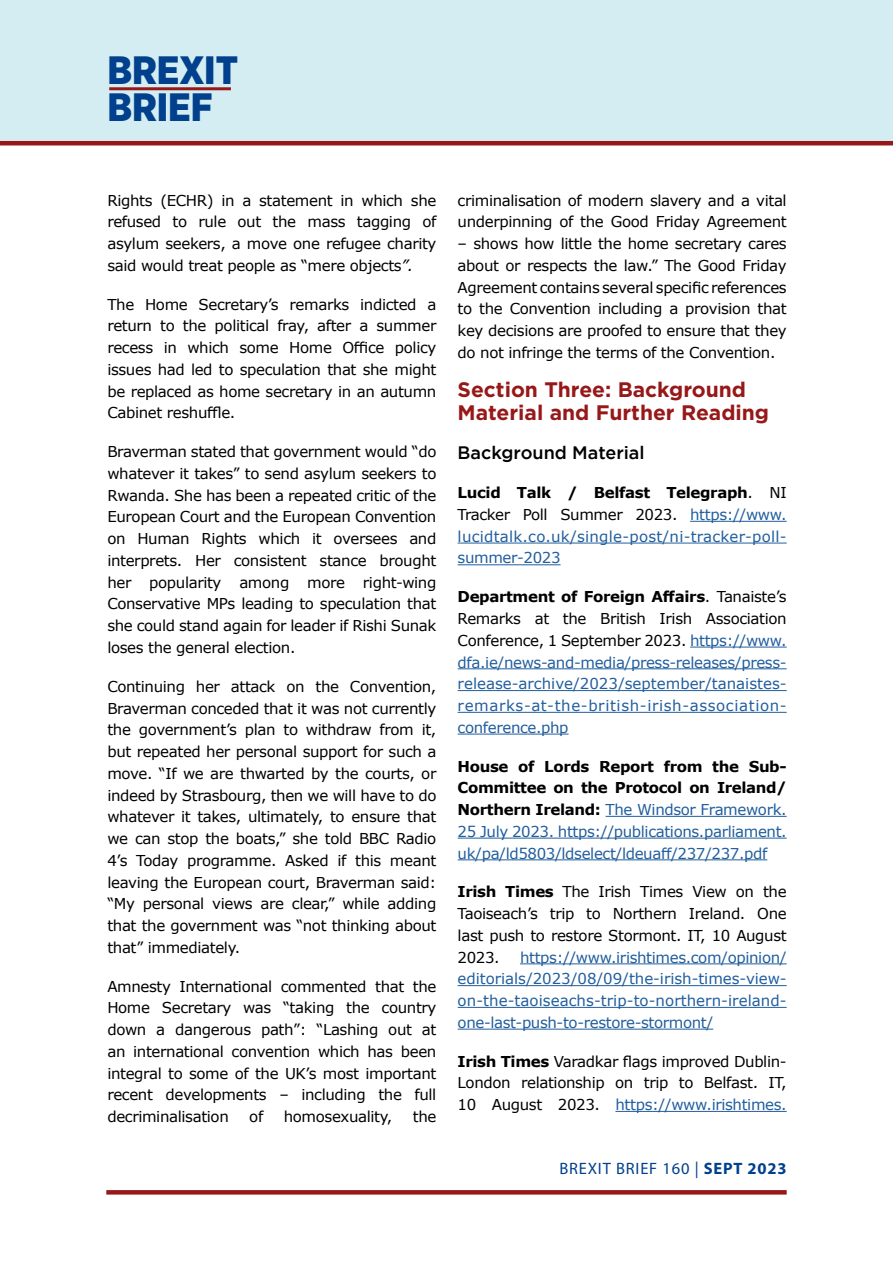
<style>
.page{position:relative;width:893px;height:1263px;background:#fff}
.page>*{position:absolute;margin:0;border:0;box-sizing:border-box;transform-origin:0 0}
.t1{font:900 39.6px/37.5px "Gotham Narrow";color:#00408d}
.t2{font:700 21px/22.5px "Gotham";color:#971819}
.t3{font:500 18px "Gotham";color:#000}
.t4{font:16.5px "Myriad Pro";letter-spacing:.05em;color:#00408d}
.t5{font:15px/21.8px "Verdana";letter-spacing:-.025em;color:#000;text-align:justify}
.t6{font:15px/21.8px "Verdana";letter-spacing:-.025em;color:#215e9e;text-align:justify}
.s1{font-style:italic}
.s2{font-weight:700;color:#000}
.s3{color:#000}
.s4{font-weight:700}
.s5{color:#215e9e}
</style>
<div class="page">
<div style="left:0;top:0;width:893px;height:142px;background:#d3edf2"></div>
<hr style="left:0;top:141px;width:893px;height:4px;background:#971819">
<hr style="left:109px;top:87px;width:122px;height:3px;background:#971819">
<svg style="left:106px;top:1190px;width:681px;height:4px;background:#991d1e"></svg>
<hr style="left:690px;top:521px;width:97px;height:1px;background:#215e9e">
<hr style="left:458px;top:543px;width:329px;height:1px;background:#215e9e">
<hr style="left:458px;top:564px;width:102px;height:1px;background:#215e9e">
<hr style="left:690px;top:647px;width:97px;height:1px;background:#215e9e">
<hr style="left:458px;top:668px;width:329px;height:1px;background:#215e9e">
<hr style="left:458px;top:690px;width:329px;height:1px;background:#215e9e">
<hr style="left:458px;top:712px;width:329px;height:1px;background:#215e9e">
<hr style="left:458px;top:734px;width:111px;height:1px;background:#215e9e">
<hr style="left:606px;top:816px;width:181px;height:1px;background:#215e9e">
<hr style="left:458px;top:838px;width:329px;height:1px;background:#215e9e">
<hr style="left:458px;top:859px;width:309px;height:1px;background:#215e9e">
<hr style="left:520px;top:963px;width:267px;height:1px;background:#215e9e">
<hr style="left:458px;top:985px;width:329px;height:1px;background:#215e9e">
<hr style="left:458px;top:1007px;width:329px;height:1px;background:#215e9e">
<hr style="left:458px;top:1029px;width:255px;height:1px;background:#215e9e">
<hr style="left:615px;top:1111px;width:172px;height:1px;background:#215e9e">
<h1 class="t1" style="left:107px;top:51px;width:132px">BREXIT<br>BRIEF</h1>
<p class="t5" style="left:107px;top:189px;width:331px">Rights (ECHR) in a statement in which she refused to rule out the mass tagging of asylum seekers, a move one refugee charity said would treat people as “mere objects<span class="s1">”.</span></p>
<p class="t5" style="left:107px;top:293px;width:331px">The Home Secretary’s remarks indicted a return to the political fray, after a summer recess in which some Home Office policy issues had led to speculation that she might be replaced as home secretary in an autumn Cabinet reshuffle.</p>
<p class="t5" style="left:107px;top:441px;width:331px">Braverman stated that government would “do whatever it takes” to send asylum seekers to Rwanda. She has been a repeated critic of the European Court and the European Convention on Human Rights which it oversees and interprets. Her consistent stance brought her popularity among more right-wing Conservative MPs leading to speculation that she could stand again for leader if Rishi Sunak loses the general election.</p>
<p class="t5" style="left:107px;top:675px;width:331px">Continuing her attack on the Convention, Braverman conceded that it was not currently the government’s plan to withdraw from it, but repeated her personal support for such a move. “If we are thwarted by the courts, or indeed by Strasbourg, then we will have to do whatever it takes, ultimately, to ensure that we can stop the boats,” she told BBC Radio 4’s Today programme. Asked if this meant leaving the European court, Braverman said: “My personal views are clear,” while adding that the government was “not thinking about that” immediately.</p>
<p class="t5" style="left:107px;top:975px;width:331px">Amnesty International commented that the Home Secretary was “taking the country down a dangerous path”: “Lashing out at an international convention which has been integral to some of the UK’s most important recent developments – including the full decriminalisation</p>
<p class="t5" style="left:249px;top:1105px;width:16px">of</p>
<p class="t5" style="left:284px;top:1105px;width:110px">homosexuality,</p>
<p class="t5" style="left:413px;top:1105px;width:25px">the</p>
<p class="t5" style="left:458px;top:189px;width:331px">criminalisation of modern slavery and a vital underpinning of the Good Friday Agreement</p>
<p class="t5" style="left:458px;top:233px;width:331px">– shows how little the home secretary cares about or respects the law.” The Good Friday Agreement contains several specific references to the Convention including a provision that key decisions are proofed to ensure that they do not infringe the terms of the Convention.</p>
<h2 class="t2" style="left:458px;top:379px;width:313px">Section Three: Background<br>Material and Further Reading</h2>
<p class="t3" style="left:458px;top:443px;width:189px">Background Material</p>
<p class="t6" style="left:458px;top:482px;width:331px"><span class="s2">Lucid Talk / Belfast Telegraph</span><span class="s3">. NI Tracker Poll Summer 2023.</span> https://www. lucidtalk.co.uk/single-post/ni-tracker-poll&shy;summer-2023</p>
<p class="t6" style="left:458px;top:586px;width:331px"><span class="s2">Department of Foreign Affairs</span><span class="s3">. Tanaiste’s Remarks at the British Irish Association Conference, 1 September 2023.</span> https://www. dfa.ie/news-and-media/press-releases/press&shy;release-archive/2023/september/tanaistes&shy;remarks-at-the-british-irish-association&shy;conference.php</p>
<p class="t6" style="left:458px;top:755px;width:331px"><span class="s2">House of Lords Report from the Sub-Committee on the Protocol on Ireland/ Northern Ireland:</span> The Windsor Framework.<br>25 July 2023. https://publications.parliament. uk/pa/ld5803/ldselect/ldeuaff/237/237.pdf</p>
<p class="t5" style="left:458px;top:881px;width:331px"><span class="s4">Irish Times</span> The Irish Times View on the Taoiseach’s trip to Northern Ireland. One last push to restore Stormont. IT, 10 August 2023.</p>
<p class="t6" style="left:458px;top:946px;width:331px;text-indent:62px">https://www.irishtimes.com/opinion/ editorials/2023/08/09/the-irish-times-view&shy;on-the-taoiseachs-trip-to-northern-ireland&shy;one-last-push-to-restore-stormont/</p>
<p class="t5" style="left:458px;top:1050px;width:331px"><span class="s4">Irish Times</span> Varadkar flags improved Dublin-London relationship on trip to Belfast. IT, 10 August 2023. <span class="s5">https://www.irishtimes.</span></p>
<p class="t4" style="left:559px;top:1158px;width:229px">BREXIT BRIEF 160 | <span class="s4">SEPT 2023</span></p>
</div>
